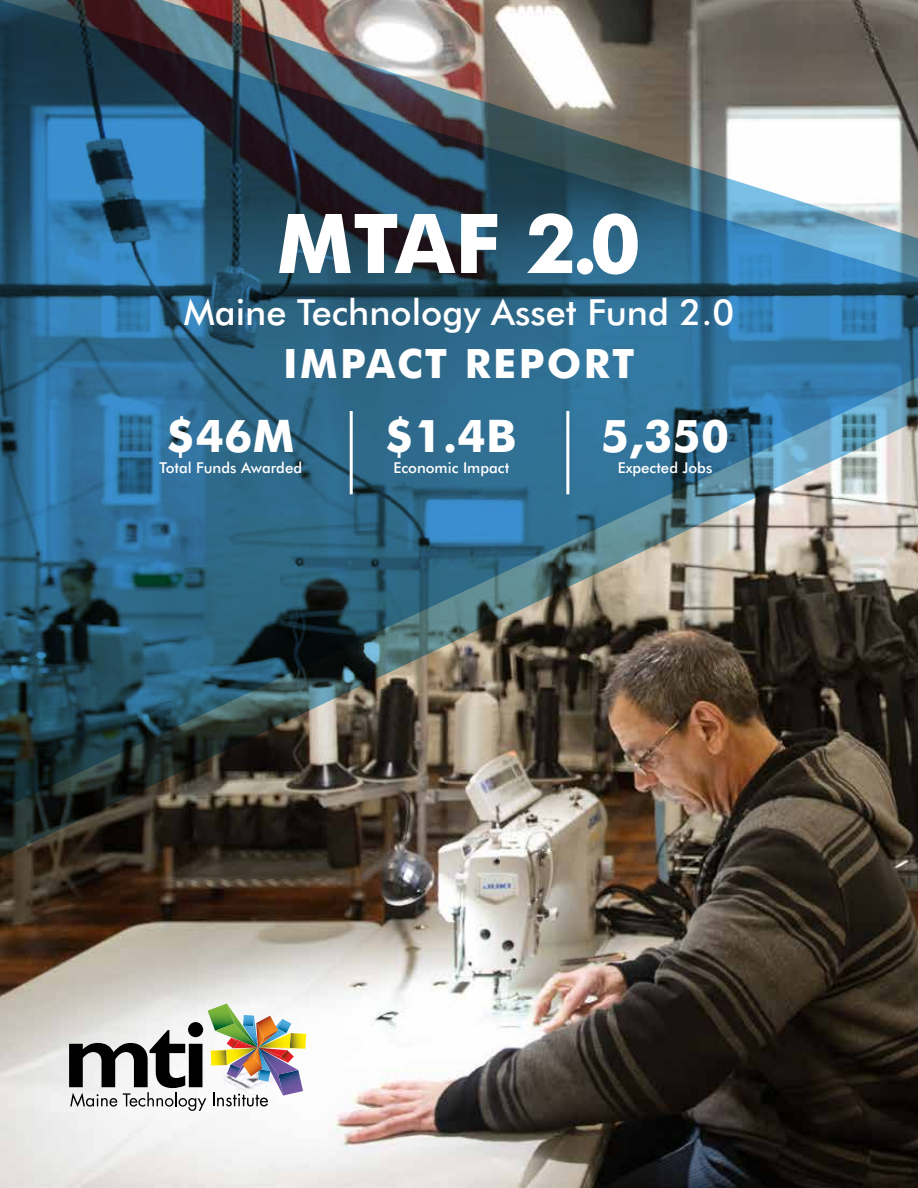
<style>
.page{position:relative;width:918px;height:1188px;background:#fff}
.page>*{position:absolute;margin:0;border:0;box-sizing:border-box;transform-origin:0 0}
.t1{font:700 82.5px "Futura BT";color:#fff}
.t2{font:700 45px "Futura BT";letter-spacing:.01em;color:#fff}
.t3{font:700 40.5px "Futura BT";letter-spacing:.06em;color:#fff}
.t4{font:500 36px "Futura BT";color:#fff}
.t5{font:500 15px "Futura BT";color:#fff}
</style>
<div class="page">
<img style="left:1px;top:858px;width:917px;height:330px">
<img style="left:0;top:0;width:918px;height:858px">
<hr style="left:350px;top:411px;width:3px;height:83px;background:#fff">
<hr style="left:566px;top:411px;width:3px;height:83px;background:#fff">
<svg style="left:69px;top:1004px;width:237px;height:107px"></svg>
<h1 class="t1" style="left:277px;top:193px;width:366px">MTAF 2.0</h1>
<h3 class="t4" style="left:184px;top:291px;width:552px">Maine Technology Asset Fund 2.0</h3>
<h3 class="t3" style="left:283px;top:339px;width:353px">IMPACT REPORT</h3>
<h2 class="t2" style="left:167px;top:408px;width:129px">$46M</h2>
<p class="t5" style="left:160px;top:458px;width:144px">Total Funds Awarded</p>
<h2 class="t2" style="left:386px;top:408px;width:132px">$1.4B</h2>
<p class="t5" style="left:393px;top:458px;width:117px">Economic Impact</p>
<h2 class="t2" style="left:601px;top:408px;width:130px">5,350</h2>
<p class="t5" style="left:618px;top:458px;width:96px">Expected Jobs</p>
</div>
